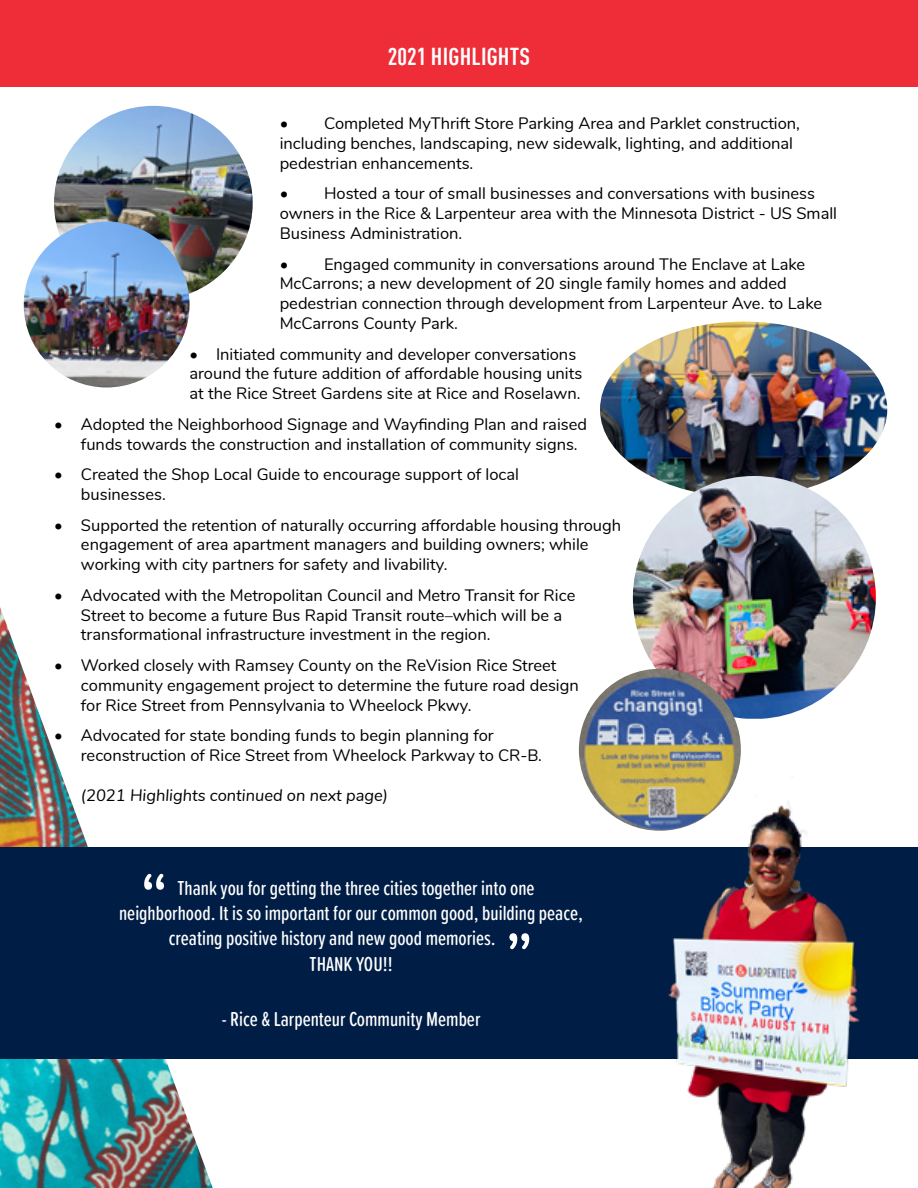
<style>
.page{position:relative;width:918px;height:1188px;background:#fff}
.page>*{position:absolute;margin:0;border:0;box-sizing:border-box;transform-origin:0 0}
.t1{font:72px "Nunito";color:#fff}
.t2{font:700 condensed 24px "DINOT";letter-spacing:.01em;color:#fff}
.t3{font:500 21px "Proxima Soft Ex Cn";color:#fff}
.t4{font:16.5px/19.8px "Nunito";color:#000}
.t5{font:italic 16.5px "Nunito";color:#000}
</style>
<div class="page">
<img style="left:0;top:607px;width:213px;height:581px">
<div style="left:0;top:847px;width:918px;height:212px;background:#001e45"></div>
<div style="left:0;top:0;width:918px;height:86px;background:#ee2d38"></div>
<img style="left:600px;top:322px;width:287px;height:170px">
<img style="left:54px;top:106px;width:199px;height:188px">
<img style="left:24px;top:222px;width:166px;height:165px;border-radius:83px">
<img style="left:609px;top:779px;width:251px;height:409px">
<img style="left:633px;top:476px;width:243px;height:243px;border-radius:119px">
<img style="left:579px;top:669px;width:162px;height:162px;border-radius:81px">
<h2 class="t2" style="left:388px;top:39px;width:144px">2021 HIGHLIGHTS</h2>
<p class="t4" style="left:280px;top:113px;width:522px">• Completed MyThrift Store Parking Area and Parklet construction, including benches, landscaping, new sidewalk, lighting, and additional pedestrian enhancements.</p>
<p class="t4" style="left:280px;top:183px;width:559px">• Hosted a tour of small businesses and conversations with business owners in the Rice &amp; Larpenteur area with the Minnesota District - US Small<br>Business Administration.</p>
<p class="t4" style="left:280px;top:253px;width:544px">• Engaged community in conversations around The Enclave at Lake McCarrons; a new development of 20 single family homes and added pedestrian connection through development from Larpenteur Ave. to Lake McCarrons County Park.</p>
<p class="t4" style="left:190px;top:343px;width:394px">• Initiated community and developer conversations around the future addition of affordable housing units at the Rice Street Gardens site at Rice and Roselawn.</p>
<p class="t4" style="left:81px;top:413px;width:508px;text-indent:-27px">• Adopted the Neighborhood Signage and Wayfinding Plan and raised funds towards the construction and installation of community signs.</p>
<p class="t4" style="left:81px;top:464px;width:439px;text-indent:-27px">• Created the Shop Local Guide to encourage support of local businesses.</p>
<p class="t4" style="left:81px;top:514px;width:542px;text-indent:-27px">• Supported the retention of naturally occurring affordable housing through engagement of area apartment managers and building owners; while working with city partners for safety and livability.</p>
<p class="t4" style="left:81px;top:584px;width:496px;text-indent:-27px">• Advocated with the Metropolitan Council and Metro Transit for Rice<br>Street to become a future Bus Rapid Transit route–which will be a transformational infrastructure investment in the region.</p>
<p class="t4" style="left:81px;top:654px;width:499px;text-indent:-27px">• Worked closely with Ramsey County on the ReVision Rice Street community engagement project to determine the future road design for Rice Street from Pennsylvania to Wheelock Pkwy.</p>
<p class="t4" style="left:81px;top:725px;width:463px;text-indent:-27px">• Advocated for state bonding funds to begin planning for reconstruction of Rice Street from Wheelock Parkway to CR-B.</p>
<p class="t5" style="left:81px;top:783px;width:308px">(2021 Highlights continued on next page)</p>
<h1 class="t1" style="left:140px;top:847px;width:30px">“</h1>
<p class="t3" style="left:178px;top:873px;width:359px">Thank you for getting the three cities together into one</p>
<p class="t3" style="left:119px;top:898px;width:465px">neighborhood. It is so important for our common good, building peace,</p>
<p class="t3" style="left:169px;top:923px;width:329px">creating positive history and new good memories.</p>
<p class="t3" style="left:310px;top:948px;width:84px">THANK YOU!!</p>
<h1 class="t1" style="left:505px;top:907px;width:30px">”</h1>
<p class="t3" style="left:222px;top:1004px;width:260px">- Rice &amp; Larpenteur Community Member</p>
</div>
